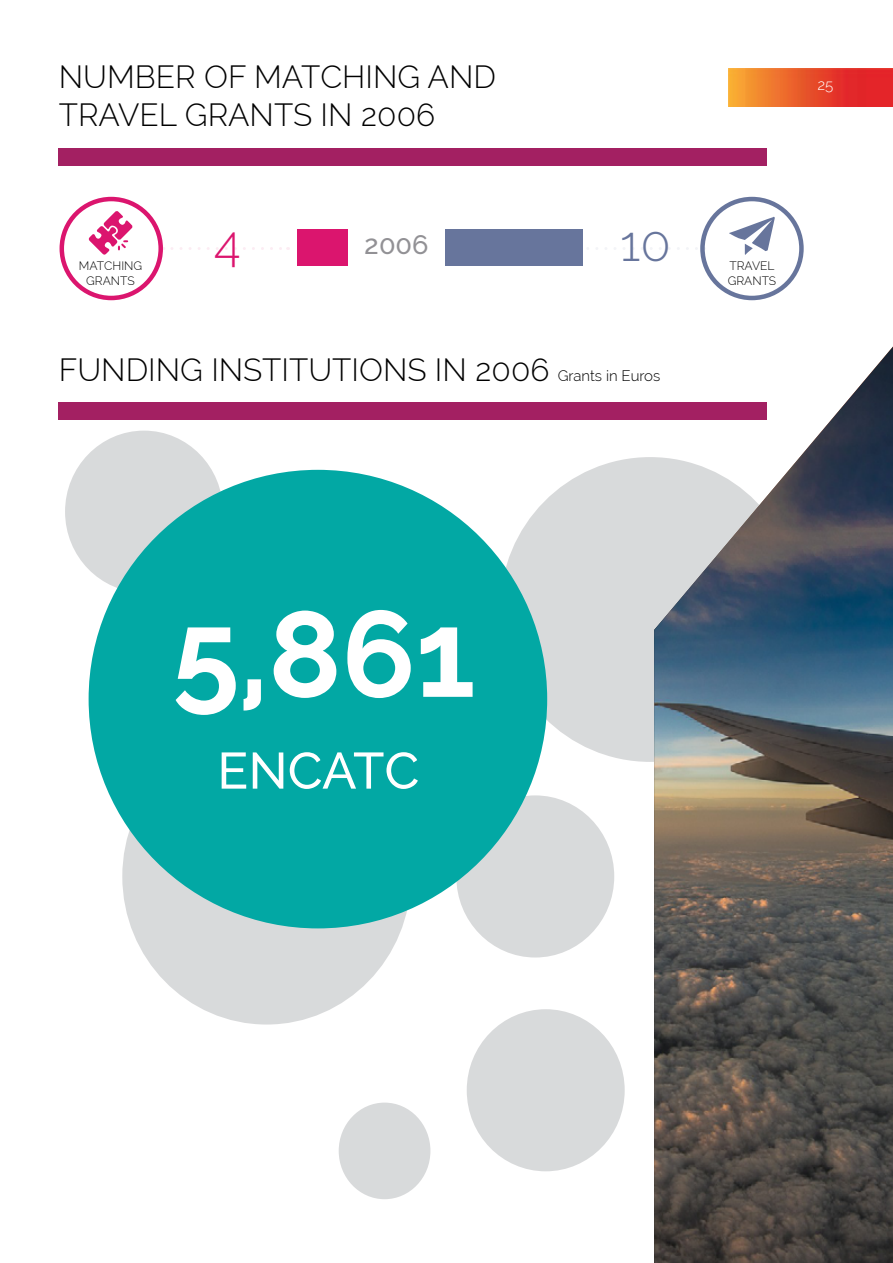
<style>
.page{position:relative;width:893px;height:1263px;background:#fff}
.page>*{position:absolute;margin:0;border:0;box-sizing:border-box;transform-origin:0 0}
.t1{font:700 121.5px "Raleway";color:#fff}
.t2{font:500 51px "Raleway";color:#fff}
.t3{font:300 49.5px "Raleway";color:#67759c}
.t4{font:300 49.5px "Raleway";color:#db156e}
.t5{font:300 31.5px "Raleway";color:#000}
.t6{font:500 27px "Raleway";color:#929195}
.t7{font:300 15px "Raleway";color:#fff}
.t8{font:300 12px/14.4px "Raleway";color:#000}
.s1{font-size:15px}
</style>
<div class="page">
<img style="left:728px;top:69px;width:165px;height:37px">
<div style="left:500px;top:457px;width:300px;height:305px;background:#d8dadb;border-radius:50%"></div>
<svg style="left:172px;top:247px;width:117px;height:3px"></svg>
<svg style="left:588px;top:247px;width:110px;height:3px"></svg>
<img style="left:654px;top:347px;width:239px;height:916px">
<div style="left:59px;top:148px;width:708px;height:18px;background:#a32062"></div>
<div style="left:59px;top:402px;width:708px;height:18px;background:#a32062"></div>
<svg style="left:729px;top:216px;width:46px;height:39px"></svg>
<svg style="left:89px;top:211px;width:44px;height:44px"></svg>
<div style="left:60px;top:197px;width:103px;height:103px;border:4px solid #db156e;border-radius:50%"></div>
<div style="left:700px;top:197px;width:104px;height:103px;border:4px solid #67759c;border-radius:50%"></div>
<div style="left:122px;top:728px;width:289px;height:296px;background:#d8dadb;border-radius:50%"></div>
<div style="left:65px;top:431px;width:158px;height:162px;background:#d8dadb;border-radius:50%"></div>
<div style="left:467px;top:1009px;width:158px;height:162px;background:#d8dadb;border-radius:50%"></div>
<div style="left:456px;top:795px;width:158px;height:162px;background:#d8dadb;border-radius:50%"></div>
<div style="left:339px;top:1102px;width:91px;height:97px;background:#d8dadb;border-radius:50%"></div>
<div style="left:89px;top:470px;width:458px;height:458px;background:#02a8a4;border-radius:50%"></div>
<div style="left:298px;top:230px;width:50px;height:36px;background:#db156e"></div>
<div style="left:445px;top:230px;width:138px;height:36px;background:#67759c"></div>
<p class="t5" style="left:59px;top:59px;width:439px">NUMBER OF MATCHING AND</p>
<p class="t5" style="left:59px;top:97px;width:378px">TRAVEL GRANTS IN 2006</p>
<p class="t8" style="left:79px;top:259px;width:65px;text-align:center">MATCHING<br>GRANTS</p>
<h3 class="t4" style="left:214px;top:215px;width:28px">4</h3>
<p class="t6" style="left:364px;top:228px;width:66px">2006</p>
<h3 class="t3" style="left:620px;top:215px;width:52px">10</h3>
<p class="t5" style="left:59px;top:351px;width:603px">FUNDING INSTITUTIONS IN 2006 <span class="s1">Grants in Euros</span></p>
<p class="t7" style="left:817px;top:76px;width:18px">25</p>
<p class="t8" style="left:728px;top:259px;width:50px">TRAVEL<br>GRANTS</p>
<h1 class="t1" style="left:172px;top:585px;width:305px">5,861</h1>
<h2 class="t2" style="left:217px;top:741px;width:203px">ENCATC</h2>
</div>
